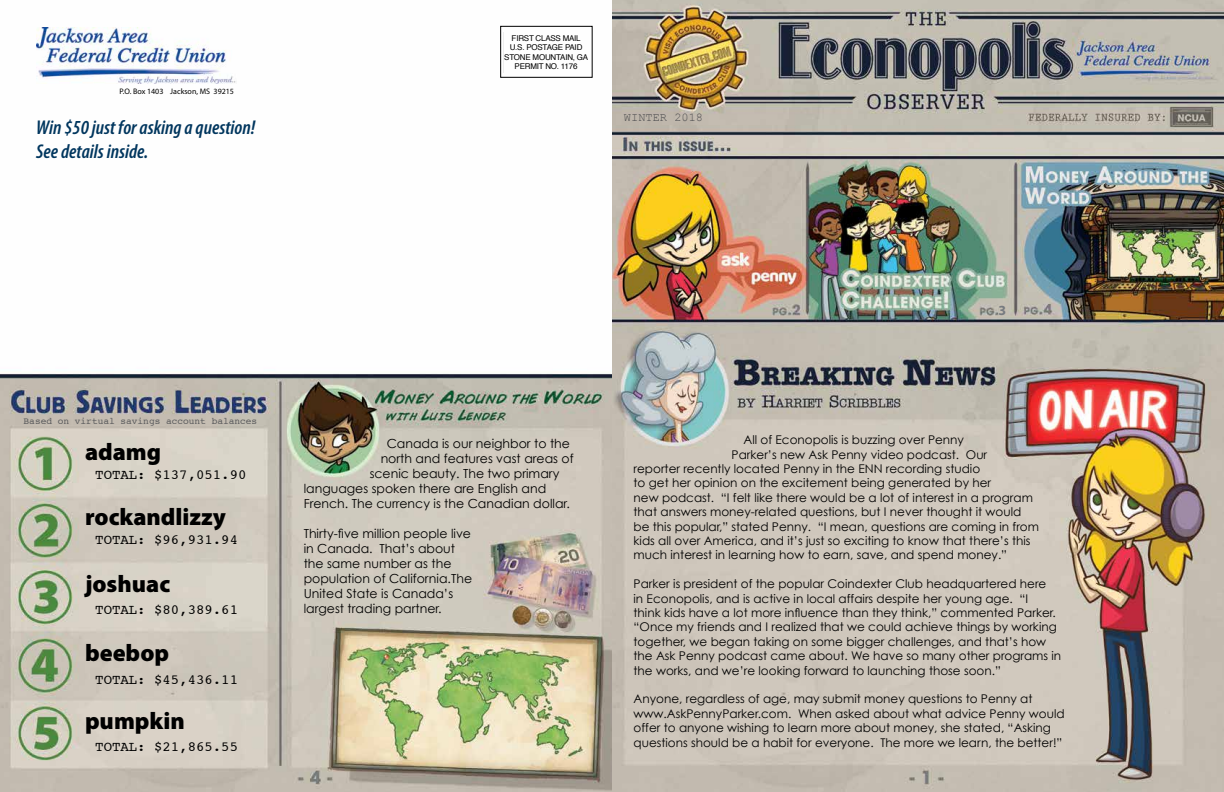
<style>
.page{position:relative;width:1224px;height:792px;background:#fff}
.page>*{position:absolute;margin:0;border:0;box-sizing:border-box;transform-origin:0 0}
.t1{font:900 24px "Myriad Pro";color:#000}
.t2{font:italic 600 condensed 20px/24px "Myriad Pro";color:#01365e}
.t3{font:14px "Courier";color:#000}
.t4{font:700 14px "Myriad Pro";color:#777b80}
.t5{font:12.5px/15px "Century Gothic";color:#000}
.t6{font:12px/14.4px "Century Gothic";color:#000}
.t7{font:12px "Courier New";color:#4d4d4f}
.t8{font:9.5px "Courier";color:#58595b}
.t9{font:8px/9.5px "Helvetica";letter-spacing:-.025em;color:#000;text-align:center}
.t10{font:8px "Myriad Pro";color:#000}
</style>
<div class="page">
<img style="left:0;top:0;width:1224px;height:792px">
<div style="left:500px;top:26px;width:93px;height:52px;border:1px solid #000"></div>
<svg style="left:504px;top:32px;width:85px;height:40px"></svg>
<img style="left:36px;top:27px;width:201px;height:57px">
<div style="left:999px;top:302px;width:10px;height:14px;background:#c6bfb3"></div>
<p class="t10" style="left:120px;top:86px;width:116px">P.O. Box 1403 Jackson, MS 39215</p>
<h2 class="t2" style="left:36px;top:116px;width:221px">Win $50 just for asking a question!<br>See details inside.</h2>
<p class="t9" style="left:504px;top:33px;width:86px">FIRST CLASS MAIL<br>U.S. POSTAGE PAID<br>STONE MOUNTAIN, GA<br>PERMIT NO. 1176</p>
<p class="t7" style="left:624px;top:110px;width:81px">WINTER 2018</p>
<p class="t8" style="left:24px;top:414px;width:235px">Based on virtual savings account balances</p>
<h1 class="t1" style="left:85px;top:438px;width:78px">adamg</h1>
<p class="t3" style="left:95px;top:464px;width:153px">TOTAL: $137,051.90</p>
<h1 class="t1" style="left:85px;top:503px;width:142px">rockandlizzy</h1>
<p class="t3" style="left:95px;top:529px;width:144px">TOTAL: $96,931.94</p>
<h1 class="t1" style="left:85px;top:570px;width:87px">joshuac</h1>
<p class="t3" style="left:95px;top:599px;width:144px">TOTAL: $80,389.61</p>
<h1 class="t1" style="left:85px;top:639px;width:86px">beebop</h1>
<p class="t3" style="left:95px;top:669px;width:144px">TOTAL: $45,436.11</p>
<h1 class="t1" style="left:85px;top:707px;width:101px">pumpkin</h1>
<p class="t3" style="left:95px;top:736px;width:144px">TOTAL: $21,865.55</p>
<p class="t5" style="left:387px;top:436px;width:185px">Canada is our neighbor to the</p>
<p class="t5" style="left:381px;top:451px;width:194px">north and features vast areas of</p>
<p class="t5" style="left:370px;top:466px;width:191px">scenic beauty. The two primary</p>
<p class="t5" style="left:304px;top:481px;width:244px">languages spoken there are English and</p>
<p class="t5" style="left:304px;top:496px;width:268px">French. The currency is the Canadian dollar.</p>
<p class="t5" style="left:304px;top:526px;width:170px">Thirty-five million people live in Canada. That’s about the same number as the population of California.The<br>United State is Canada’s largest trading partner.</p>
<p class="t4" style="left:999px;top:301px;width:9px">3</p>
<p class="t6" style="left:744px;top:432px;width:222px">All of Econopolis is buzzing over Penny</p>
<p class="t6" style="left:732px;top:447px;width:257px">Parker’s new Ask Penny video podcast. Our</p>
<p class="t6" style="left:634px;top:461px;width:348px">reporter recently located Penny in the ENN recording studio</p>
<p class="t6" style="left:634px;top:476px;width:359px">to get her opinion on the excitement being generated by her</p>
<p class="t6" style="left:634px;top:490px;width:401px">new podcast. “I felt like there would be a lot of interest in a program</p>
<p class="t6" style="left:634px;top:504px;width:389px">that answers money-related questions, but I never thought it would</p>
<p class="t6" style="left:634px;top:519px;width:407px">be this popular,” stated Penny. “I mean, questions are coming in from</p>
<p class="t6" style="left:634px;top:533px;width:398px">kids all over America, and it’s just so exciting to know that there’s this</p>
<p class="t6" style="left:634px;top:548px;width:375px">much interest in learning how to earn, save, and spend money.”</p>
<p class="t6" style="left:634px;top:576px;width:429px">Parker is president of the popular Coindexter Club headquartered here<br>in Econopolis, and is active in local affairs despite her young age. “I<br>think kids have a lot more influence than they think,” commented Parker. “Once my friends and I realized that we could achieve things by working together, we began taking on some bigger challenges, and that’s how the Ask Penny podcast came about. We have so many other programs in the works, and we’re looking forward to launching those soon.”</p>
<p class="t6" style="left:634px;top:692px;width:433px">Anyone, regardless of age, may submit money questions to Penny at www.AskPennyParker.com. When asked about what advice Penny would offer to anyone wishing to learn more about money, she stated, “Asking questions should be a habit for everyone. The more we learn, the better!”</p>
</div>
